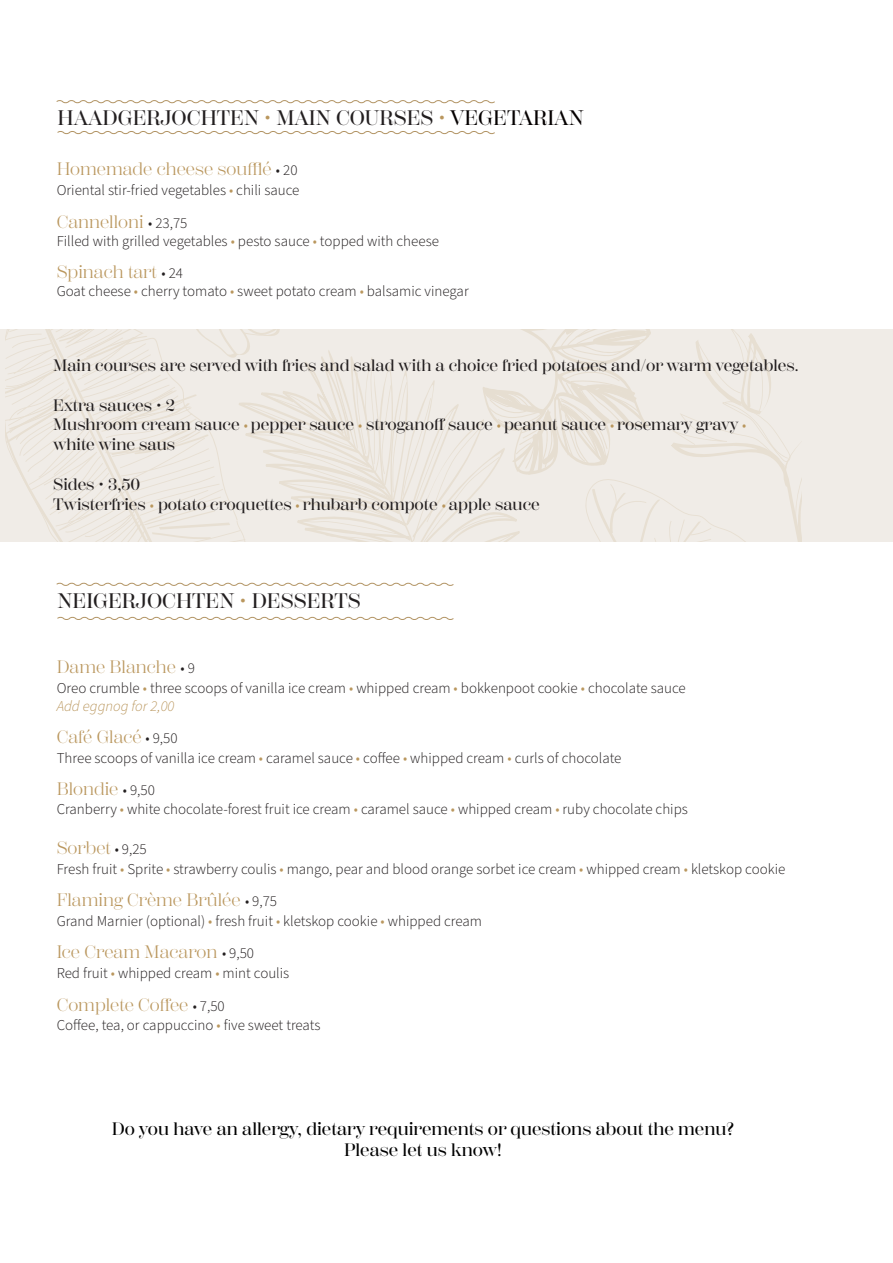
<style>
.page{position:relative;width:893px;height:1263px;background:#fff}
.page>*{position:absolute;margin:0;border:0;box-sizing:border-box;transform-origin:0 0}
.t1{font:500 21px "Scotch Display";color:#231f20}
.t2{font:18px "Scotch Display";color:#ba975e}
.t3{font:500 18px "Scotch Display";color:#000}
.t4{font:500 16.5px "Scotch Display";color:#231f20}
.t5{font:300 15px "Source Sans 3";color:#231f20}
.t6{font:italic 300 15px "Source Sans 3";color:#ba975e}
.s1{color:#ba975e}
.s2{color:#050100}
.s3{font-family:"Source Sans 3";font-weight:300;font-size:15px;color:#231f20}
.s4{font-family:"Source Sans 3";font-weight:300;font-size:15px;color:#ba975e}
</style>
<div class="page">
<svg style="left:57px;top:131px;width:438px;height:4px"></svg>
<svg style="left:56px;top:100px;width:439px;height:4px"></svg>
<div style="left:0;top:329px;width:893px;height:213px;background:#f0ece7"></div>
<svg style="left:6px;top:329px;width:795px;height:213px"></svg>
<svg style="left:57px;top:616px;width:397px;height:4px"></svg>
<svg style="left:56px;top:582px;width:398px;height:4px"></svg>
<p class="t1" style="left:58px;top:105px;width:528px">HAADGERJOCHTEN <span class="s1">•</span> MAIN COURSES <span class="s1">•</span> <span class="s2">VEGETARIAN</span></p>
<p class="t2" style="left:57px;top:159px;width:242px">Homemade cheese soufflé <span class="s3">• 20</span></p>
<p class="t5" style="left:57px;top:180px;width:244px">Oriental stir-fried vegetables <span class="s1">•</span> chili sauce</p>
<p class="t2" style="left:57px;top:211px;width:132px">Cannelloni <span class="s3">• 23,75</span></p>
<p class="t5" style="left:57px;top:231px;width:384px">Filled with grilled vegetables <span class="s1">•</span> pesto sauce <span class="s1">•</span> topped with cheese</p>
<p class="t2" style="left:57px;top:262px;width:128px">Spinach tart <span class="s3">• 24</span></p>
<p class="t5" style="left:57px;top:281px;width:414px">Goat cheese <span class="s1">•</span> cherry tomato <span class="s1">•</span> sweet potato cream <span class="s1">•</span> balsamic vinegar</p>
<p class="t4" style="left:53px;top:356px;width:747px">Main courses are served with fries and salad with a choice fried potatoes and/or warm vegetables.</p>
<p class="t4" style="left:53px;top:395px;width:123px">Extra sauces • 2</p>
<p class="t4" style="left:53px;top:415px;width:695px">Mushroom cream sauce <span class="s4">•</span> pepper sauce <span class="s4">•</span> stroganoff sauce <span class="s4">•</span> peanut sauce <span class="s4">•</span> rosemary gravy <span class="s4">•</span></p>
<p class="t4" style="left:53px;top:435px;width:123px">white wine saus</p>
<p class="t4" style="left:53px;top:475px;width:89px">Sides • 3,50</p>
<p class="t4" style="left:53px;top:494px;width:488px">Twisterfries <span class="s4">•</span> potato croquettes <span class="s4">•</span> rhubarb compote <span class="s4">•</span> apple sauce</p>
<p class="t1" style="left:58px;top:589px;width:305px">NEIGERJOCHTEN <span class="s1">•</span> DESSERTS</p>
<p class="t2" style="left:57px;top:656px;width:140px">Dame Blanche <span class="s3">• 9</span></p>
<p class="t5" style="left:57px;top:677px;width:631px">Oreo crumble <span class="s1">•</span> three scoops of vanilla ice cream <span class="s1">•</span> whipped cream <span class="s1">•</span> bokkenpoot cookie <span class="s1">•</span> chocolate sauce</p>
<p class="t6" style="left:57px;top:695px;width:119px">Add eggnog for 2,00</p>
<p class="t2" style="left:57px;top:726px;width:122px">Café Glacé <span class="s3">• 9,50</span></p>
<p class="t5" style="left:57px;top:748px;width:566px">Three scoops of vanilla ice cream <span class="s1">•</span> caramel sauce <span class="s1">•</span> coffee <span class="s1">•</span> whipped cream <span class="s1">•</span> curls of chocolate</p>
<p class="t2" style="left:57px;top:778px;width:100px">Blondie <span class="s3">• 9,50</span></p>
<p class="t5" style="left:57px;top:799px;width:633px">Cranberry <span class="s1">•</span> white chocolate-forest fruit ice cream <span class="s1">•</span> caramel sauce <span class="s1">•</span> whipped cream <span class="s1">•</span> ruby chocolate chips</p>
<p class="t2" style="left:57px;top:837px;width:92px">Sorbet <span class="s3">• 9,25</span></p>
<p class="t5" style="left:57px;top:859px;width:730px">Fresh fruit <span class="s1">•</span> Sprite <span class="s1">•</span> strawberry coulis <span class="s1">•</span> mango, pear and blood orange sorbet ice cream <span class="s1">•</span> whipped cream <span class="s1">•</span> kletskop cookie</p>
<p class="t2" style="left:57px;top:890px;width:222px">Flaming Crème Brûlée <span class="s3">• 9,75</span></p>
<p class="t5" style="left:57px;top:911px;width:427px">Grand Marnier (optional) <span class="s1">•</span> fresh fruit <span class="s1">•</span> kletskop cookie <span class="s1">•</span> whipped cream</p>
<p class="t2" style="left:57px;top:942px;width:199px">Ice Cream Macaron <span class="s3">• 9,50</span></p>
<p class="t5" style="left:57px;top:963px;width:234px">Red fruit <span class="s1">•</span> whipped cream <span class="s1">•</span> mint coulis</p>
<p class="t2" style="left:57px;top:994px;width:170px">Complete Coffee <span class="s3">• 7,50</span></p>
<p class="t5" style="left:57px;top:1015px;width:265px">Coffee, tea, or cappuccino <span class="s1">•</span> five sweet treats</p>
<p class="t3" style="left:112px;top:1118px;width:624px">Do you have an allergy, dietary requirements or questions about the menu?</p>
<p class="t3" style="left:344px;top:1140px;width:159px">Please let us know!</p>
</div>
